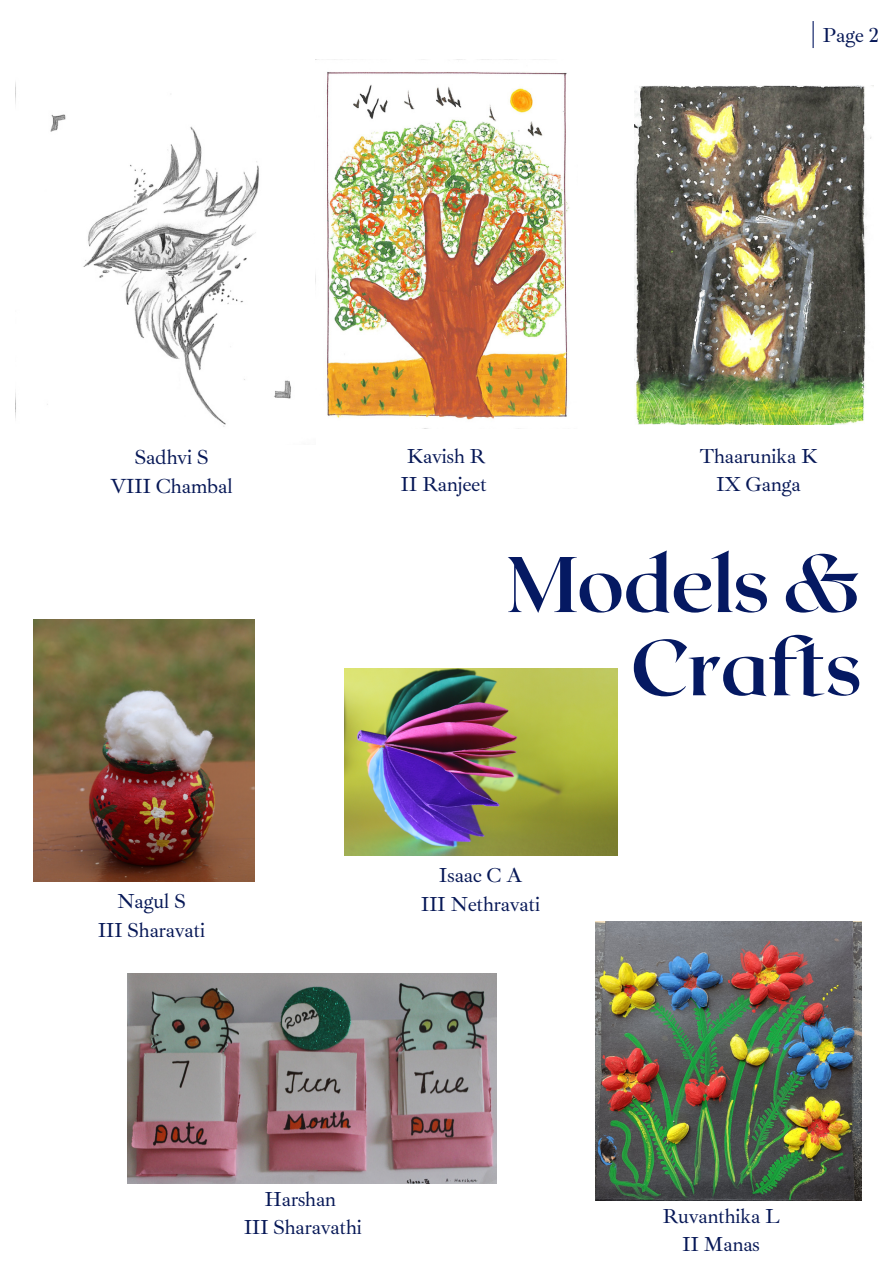
<style>
.page{position:relative;width:893px;height:1264px;background:#fff}
.page>*{position:absolute;margin:0;border:0;box-sizing:border-box;transform-origin:0 0}
.t1{font:700 78.6px/83.2px "Roxborough CF";letter-spacing:-.02em;color:#051962;text-align:right}
.t2{font:21px/29.2px "Ibarra Real Nova";letter-spacing:-.025em;color:#071857;text-align:center}
.t3{font:20.85px/28px "Ibarra Real Nova";letter-spacing:-.025em;color:#071857;text-align:center}
</style>
<div class="page">
<img style="left:15px;top:82px;width:276px;height:345px">
<img style="left:315px;top:59px;width:255px;height:361px">
<img style="left:344px;top:669px;width:273px;height:186px">
<img style="left:127px;top:973px;width:369px;height:210px">
<img style="left:34px;top:619px;width:220px;height:262px">
<img style="left:634px;top:85px;width:239px;height:339px">
<img style="left:595px;top:921px;width:266px;height:279px">
<svg style="left:812px;top:21px;width:1px;height:27px"></svg>
<p class="t3" style="left:822px;top:21px;width:58px">Page 2</p>
<p class="t2" style="left:110px;top:443px;width:124px">Sadhvi S<br>VIII Chambal</p>
<p class="t3" style="left:400px;top:442px;width:88px">Kavish R<br>II Ranjeet</p>
<p class="t3" style="left:699px;top:442px;width:119px">Thaarunika K<br>IX Ganga</p>
<h1 class="t1" style="left:507px;top:539px;width:356px">Models &amp;<br>Crafts</h1>
<p class="t3" style="left:98px;top:887px;width:109px">Nagul S<br>III Sharavati</p>
<p class="t3" style="left:421px;top:861px;width:121px">Isaac C A<br>III Nethravati</p>
<p class="t3" style="left:244px;top:1185px;width:120px">Harshan<br>III Sharavathi</p>
<p class="t3" style="left:662px;top:1202px;width:119px">Ruvanthika L<br>II Manas</p>
</div>
